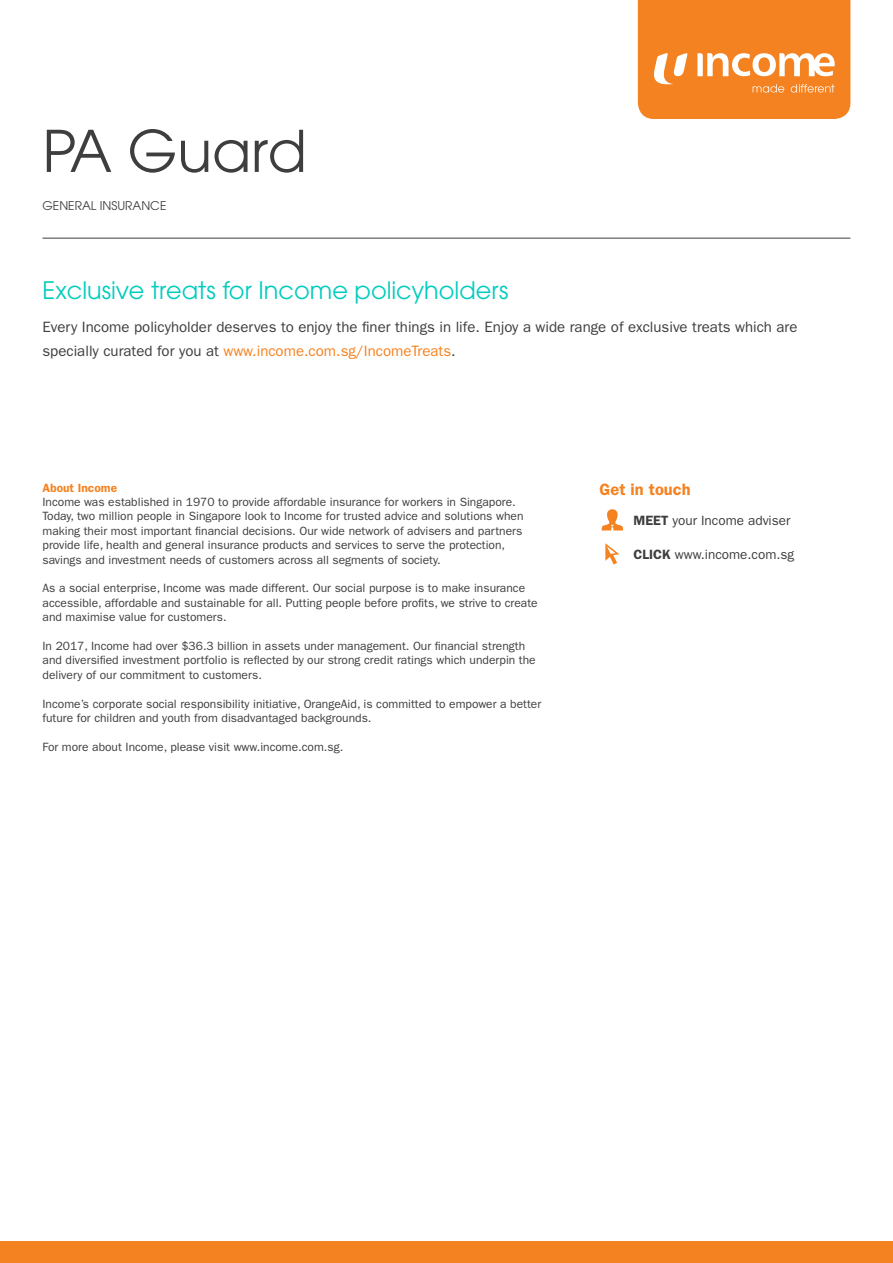
<style>
.page{position:relative;width:893px;height:1263px;background:#fff}
.page>*{position:absolute;margin:0;border:0;box-sizing:border-box;transform-origin:0 0}
.t1{font:57px "Avant Garde";color:#3e3e3f}
.t2{font:24px "Avant Garde";color:#00ccbe}
.t3{font:600 16.5px "ITC Franklin Gothic Std";color:#f58220}
.t4{font:15px/24px "ITC Franklin Gothic Std";color:#3e3e3f}
.t5{font:13.5px "ITC Franklin Gothic Std";color:#3e3e3f}
.t6{font:12px/14.4px "ITC Franklin Gothic Std";color:#3e3e3f}
.t7{font:12px "Avant Garde";color:#3e3e3f}
.t8{font:600 12px "ITC Franklin Gothic Std";color:#f58220}
.s1{color:#f58220}
.s2{font-weight:600}
</style>
<div class="page">
<svg style="left:601px;top:509px;width:22px;height:21px"></svg>
<svg style="left:605px;top:543px;width:14px;height:21px"></svg>
<div style="left:0;top:1242px;width:893px;height:21px;background:#f58220"></div>
<hr style="left:43px;top:238px;width:807px;height:1px;background:#3e3e3f">
<svg style="left:638px;top:0;width:212px;height:119px;background:#f58d34"></svg>
<h1 class="t1" style="left:43px;top:117px;width:266px">PA Guard</h1>
<p class="t7" style="left:43px;top:198px;width:125px">GENERAL INSURANCE</p>
<h2 class="t2" style="left:43px;top:276px;width:467px">Exclusive treats for Income policyholders</h2>
<p class="t4" style="left:43px;top:315px;width:756px">Every Income policyholder deserves to enjoy the finer things in life. Enjoy a wide range of exclusive treats which are specially curated for you at <span class="s1">www.income.com.sg/IncomeTreats</span>.</p>
<p class="t8" style="left:43px;top:480px;width:76px">About Income</p>
<p class="t6" style="left:43px;top:495px;width:482px">Income was established in 1970 to provide affordable insurance for workers in Singapore.<br>Today, two million people in Singapore look to Income for trusted advice and solutions when making their most important financial decisions. Our wide network of advisers and partners provide life, health and general insurance products and services to serve the protection, savings and investment needs of customers across all segments of society.</p>
<p class="t6" style="left:43px;top:581px;width:497px">As a social enterprise, Income was made different. Our social purpose is to make insurance accessible, affordable and sustainable for all. Putting people before profits, we strive to create and maximise value for customers.</p>
<p class="t6" style="left:43px;top:639px;width:495px">In 2017, Income had over $36.3 billion in assets under management. Our financial strength and diversified investment portfolio is reflected by our strong credit ratings which underpin the delivery of our commitment to customers.</p>
<p class="t6" style="left:43px;top:696px;width:500px">Income’s corporate social responsibility initiative, OrangeAid, is committed to empower a better future for children and youth from disadvantaged backgrounds.</p>
<p class="t6" style="left:43px;top:740px;width:303px">For more about Income, please visit www.income.com.sg.</p>
<h3 class="t3" style="left:600px;top:479px;width:93px">Get in touch</h3>
<p class="t5" style="left:634px;top:512px;width:158px"><span class="s2">MEET</span> your Income adviser</p>
<p class="t5" style="left:634px;top:546px;width:162px"><span class="s2">CLICK</span> www.income.com.sg</p>
</div>
